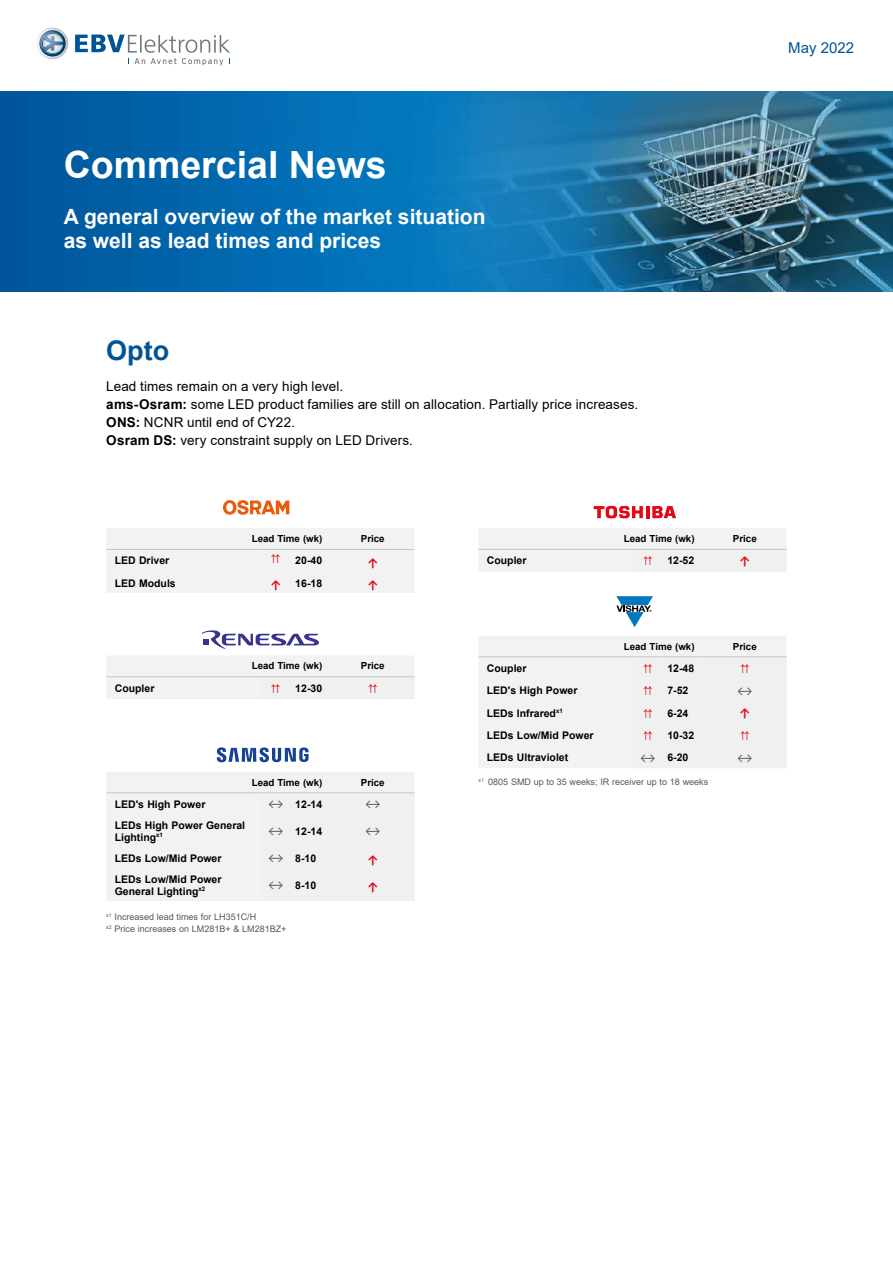
<style>
.page{position:relative;width:893px;height:1263px;background:#fff}
.page>*{position:absolute;margin:0;border:0;box-sizing:border-box;transform-origin:0 0}
.t1{font:700 37.5px "Arial";color:#fff}
.t2{font:700 27px "Arial";color:#005496}
.t3{font:700 21px/24px "Arial";color:#fff}
.t4{font:15px "Arial";color:#005496}
.t5{font:13.5px/18px "Arial";letter-spacing:.005em;color:#000}
.t6{font:13.5px "Arial Unicode MS";color:#e30613}
.t7{font:700 12px "Calibri";color:#e30613}
.t8{font:12px "Calibri";color:#575756}
.t9{font:700 10.5px/12px "Arial";color:#000}
.t10{font:700 9.75px "Arial";color:#000}
.t11{font:9px/12px "Arial";color:#575756}
.s1{font-weight:700}
.s2{font-family:"Arial Unicode MS";font-weight:400;font-size:13.5px;color:#e30613}
.s3{font-family:"Calibri";font-size:12px;color:#e30613}
.s4{font-family:"Calibri";font-weight:400;font-size:12px;color:#575756}
</style>
<div class="page">
<img style="left:0;top:91px;width:893px;height:200px">
<svg style="left:75px;top:35px;width:155px;height:31px"></svg>
<svg style="left:37px;top:28px;width:31px;height:31px"></svg>
<div style="left:106px;top:772px;width:309px;height:129px;background:#f2f2f2"></div>
<hr style="left:106px;top:792px;width:154px;height:1px;background:#c6c6c6">
<hr style="left:260px;top:792px;width:31px;height:1px;background:#c6c6c6">
<hr style="left:291px;top:792px;width:40px;height:1px;background:#c6c6c6">
<hr style="left:331px;top:792px;width:84px;height:1px;background:#c6c6c6">
<div style="left:106px;top:656px;width:309px;height:43px;background:#f2f2f2"></div>
<hr style="left:106px;top:676px;width:154px;height:1px;background:#c6c6c6">
<hr style="left:260px;top:676px;width:31px;height:1px;background:#c6c6c6">
<hr style="left:291px;top:676px;width:40px;height:1px;background:#c6c6c6">
<hr style="left:331px;top:676px;width:84px;height:1px;background:#c6c6c6">
<div style="left:106px;top:528px;width:309px;height:65px;background:#f2f2f2"></div>
<hr style="left:106px;top:549px;width:154px;height:1px;background:#c6c6c6">
<hr style="left:260px;top:549px;width:31px;height:1px;background:#c6c6c6">
<hr style="left:291px;top:549px;width:40px;height:1px;background:#c6c6c6">
<hr style="left:331px;top:549px;width:84px;height:1px;background:#c6c6c6">
<svg style="left:223px;top:500px;width:66px;height:15px"></svg>
<svg style="left:202px;top:630px;width:117px;height:19px"></svg>
<svg style="left:217px;top:747px;width:92px;height:15px"></svg>
<svg style="left:478px;top:505px;width:309px;height:263px"></svg>
<h3 class="t4" style="left:788px;top:38px;width:67px">May 2022</h3>
<h1 class="t1" style="left:64px;top:138px;width:325px">Commercial News</h1>
<h3 class="t3" style="left:64px;top:205px;width:423px">A general overview of the market situation as well as lead times and prices</h3>
<h2 class="t2" style="left:106px;top:331px;width:64px">Opto</h2>
<p class="t5" style="left:106px;top:377px;width:533px">Lead times remain on a very high level.<br><span class="s1">ams-Osram:</span> some LED product families are still on allocation. Partially price increases.<br><span class="s1">ONS:</span> NCNR until end of CY22.<br><span class="s1">Osram DS:</span> very constraint supply on LED Drivers.</p>
<p class="t10" style="left:252px;top:532px;width:72px">Lead Time (wk)</p>
<p class="t10" style="left:361px;top:532px;width:25px">Price</p>
<p class="t9" style="left:115px;top:555px;width:56px">LED Driver</p>
<p class="t9" style="left:271px;top:555px;width:53px"><span class="s2">⇈</span> 20-40</p>
<p class="t7" style="left:367px;top:554px;width:12px">↑</p>
<p class="t9" style="left:115px;top:577px;width:62px">LED Moduls</p>
<p class="t9" style="left:270px;top:577px;width:53px"><span class="s3">↑</span> 16-18</p>
<p class="t7" style="left:367px;top:576px;width:12px">↑</p>
<p class="t10" style="left:252px;top:659px;width:72px">Lead Time (wk)</p>
<p class="t10" style="left:361px;top:659px;width:25px">Price</p>
<p class="t9" style="left:115px;top:682px;width:41px">Coupler</p>
<p class="t9" style="left:271px;top:682px;width:53px"><span class="s2">⇈</span> 12-30</p>
<p class="t6" style="left:368px;top:678px;width:11px">⇈</p>
<p class="t10" style="left:252px;top:775px;width:72px">Lead Time (wk)</p>
<p class="t10" style="left:361px;top:775px;width:25px">Price</p>
<p class="t9" style="left:115px;top:798px;width:92px">LED's High Power</p>
<p class="t9" style="left:268px;top:798px;width:56px"><span class="s4">↔</span> 12-14</p>
<p class="t8" style="left:365px;top:796px;width:17px">↔</p>
<p class="t9" style="left:115px;top:819px;width:132px">LEDs High Power General<br>Lighting<sup>x1</sup></p>
<p class="t9" style="left:268px;top:825px;width:56px"><span class="s4">↔</span> 12-14</p>
<p class="t8" style="left:365px;top:823px;width:17px">↔</p>
<p class="t9" style="left:115px;top:852px;width:108px">LEDs Low/Mid Power</p>
<p class="t9" style="left:268px;top:852px;width:50px"><span class="s4">↔</span> 8-10</p>
<p class="t7" style="left:367px;top:851px;width:12px">↑</p>
<p class="t9" style="left:115px;top:873px;width:108px">LEDs Low/Mid Power<br>General Lighting<sup>x2</sup></p>
<p class="t9" style="left:268px;top:879px;width:50px"><span class="s4">↔</span> 8-10</p>
<p class="t7" style="left:367px;top:878px;width:12px">↑</p>
<p class="t11" style="left:106px;top:910px;width:182px"><sup>x1</sup> Increased lead times for LH351C/H<br><sup>x2</sup> Price increases on LM281B+ &amp; LM281BZ+</p>
<p class="t10" style="left:624px;top:532px;width:72px">Lead Time (wk)</p>
<p class="t10" style="left:733px;top:532px;width:25px">Price</p>
<p class="t9" style="left:487px;top:555px;width:41px">Coupler</p>
<p class="t9" style="left:643px;top:555px;width:53px"><span class="s2">⇈</span> 12-52</p>
<p class="t7" style="left:739px;top:553px;width:12px">↑</p>
<p class="t10" style="left:624px;top:639px;width:72px">Lead Time (wk)</p>
<p class="t10" style="left:733px;top:639px;width:25px">Price</p>
<p class="t9" style="left:487px;top:662px;width:41px">Coupler</p>
<p class="t9" style="left:643px;top:662px;width:53px"><span class="s2">⇈</span> 12-48</p>
<p class="t6" style="left:740px;top:658px;width:11px">⇈</p>
<p class="t9" style="left:487px;top:685px;width:92px">LED's High Power</p>
<p class="t9" style="left:643px;top:685px;width:47px"><span class="s2">⇈</span> 7-52</p>
<p class="t8" style="left:737px;top:683px;width:17px">↔</p>
<p class="t9" style="left:487px;top:707px;width:77px">LEDs Infrared<sup>x1</sup></p>
<p class="t9" style="left:643px;top:707px;width:47px"><span class="s2">⇈</span> 6-24</p>
<p class="t7" style="left:739px;top:705px;width:12px">↑</p>
<p class="t9" style="left:487px;top:729px;width:108px">LEDs Low/Mid Power</p>
<p class="t9" style="left:643px;top:729px;width:53px"><span class="s2">⇈</span> 10-32</p>
<p class="t6" style="left:740px;top:726px;width:11px">⇈</p>
<p class="t9" style="left:487px;top:752px;width:83px">LEDs Ultraviolet</p>
<p class="t9" style="left:640px;top:752px;width:50px"><span class="s4">↔</span> 6-20</p>
<p class="t8" style="left:737px;top:750px;width:17px">↔</p>
<p class="t11" style="left:478px;top:775px;width:231px"><sup>x1</sup> 0805 SMD up to 35 weeks; IR receiver up to 18 weeks</p>
</div>
